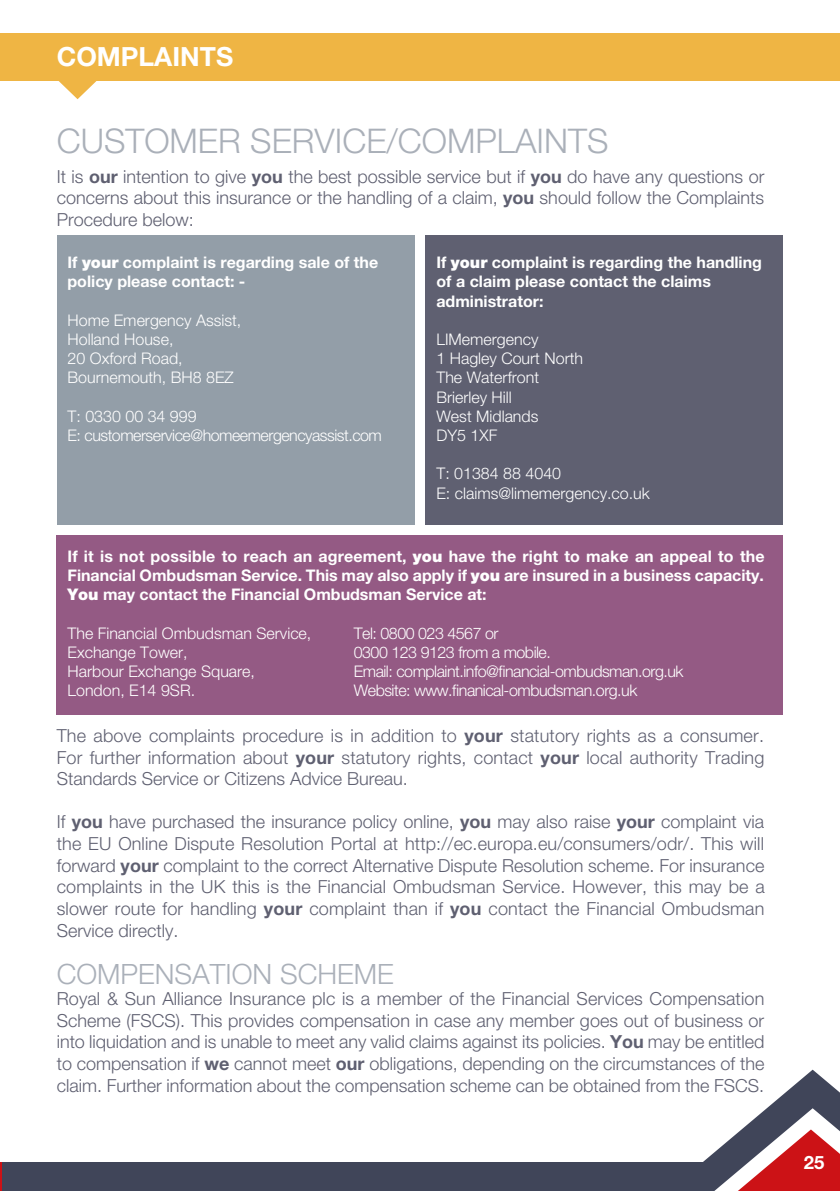
<style>
.page{position:relative;width:840px;height:1191px;background:#fff}
.page>*{position:absolute;margin:0;border:0;box-sizing:border-box;transform-origin:0 0}
.t1{font:300 34px "Helvetica Neue";color:#aab0b9}
.t2{font:300 28px "Helvetica Neue";color:#aab0b9}
.t3{font:700 26.4px "Helvetica Neue";color:#fff}
.t4{font:700 18.4px "Helvetica Neue";color:#fff}
.t5{font:300 18px/21.6px "Helvetica Neue";color:#5f6071;text-align:justify}
.t6{font:700 16px/19.2px "Helvetica Neue";color:#fff}
.t7{font:300 16px/19.2px "Helvetica Neue";color:#fff}
.t8{font:300 16px/19.2px "Helvetica Neue";letter-spacing:-.03em;color:#fff}
.s1{font-weight:700}
.s2{font-weight:900}
</style>
<div class="page">
<div style="left:2px;top:1162px;width:707px;height:29px;background:#404559"></div>
<svg style="left:703px;top:1069px;width:136px;height:122px"></svg>
<div style="left:0;top:34px;width:839px;height:47px;background:#efb544"></div>
<svg style="left:58px;top:81px;width:39px;height:18px"></svg>
<div style="left:57px;top:236px;width:357px;height:289px;background:#939ea8"></div>
<div style="left:57px;top:535px;width:725px;height:180px;background:#945a84"></div>
<div style="left:425px;top:236px;width:357px;height:289px;background:#5f6071"></div>
<hr style="left:743px;top:1188px;width:96px;height:3px;background:#cc1216">
<h3 class="t3" style="left:57px;top:40px;width:178px">COMPLAINTS</h3>
<h1 class="t1" style="left:57px;top:120px;width:553px">CUSTOMER SERVICE/COMPLAINTS</h1>
<p class="t5" style="left:57px;top:165px;width:708px">It is <span class="s1">our</span> intention to give <span class="s1">you</span> the best possible service but if <span class="s1">you</span> do have any questions or concerns about this insurance or the handling of a claim, <span class="s1">you</span> should follow the Complaints Procedure below:</p>
<p class="t6" style="left:67px;top:252px;width:312px">If <span class="s2">your</span> complaint is regarding sale of the policy please contact: -</p>
<p class="t7" style="left:67px;top:310px;width:175px">Home Emergency Assist,<br>Holland House,<br>20 Oxford Road,<br>Bournemouth, BH8 8EZ</p>
<p class="t8" style="left:67px;top:406px;width:316px">T: 0330 00 34 999<br>E: customerservice@homeemergencyassist.com</p>
<p class="t6" style="left:436px;top:252px;width:327px">If <span class="s2">your</span> complaint is regarding the handling of a claim please contact the claims administrator:</p>
<p class="t7" style="left:436px;top:329px;width:148px">LIMemergency<br>1 Hagley Court North<br>The Waterfront<br>Brierley Hill<br>West Midlands<br>DY5 1XF</p>
<p class="t7" style="left:436px;top:464px;width:215px">T: 01384 88 4040<br>E: claims@limemergency.co.uk</p>
<p class="t6" style="left:67px;top:546px;width:698px;text-align:justify">If it is not possible to reach an agreement, <span class="s2">you</span> have the right to make an appeal to the Financial Ombudsman Service. This may also apply if <span class="s2">you</span> are insured in a business capacity.<br><span class="s2">You</span> may contact the Financial Ombudsman Service at:</p>
<p class="t7" style="left:67px;top:623px;width:245px">The Financial Ombudsman Service,<br>Exchange Tower,<br>Harbour Exchange Square,<br>London, E14 9SR.</p>
<p class="t8" style="left:353px;top:623px;width:331px">Tel: 0800 023 4567 or<br>0300 123 9123 from a mobile.<br>Email: complaint.info@financial-ombudsman.org.uk Website: www.finanical-ombudsman.org.uk</p>
<p class="t5" style="left:57px;top:724px;width:708px">The above complaints procedure is in addition to <span class="s1">your</span> statutory rights as a consumer.<br>For further information about <span class="s1">your</span> statutory rights, contact <span class="s1">your</span> local authority Trading Standards Service or Citizens Advice Bureau.</p>
<p class="t5" style="left:57px;top:811px;width:709px">If <span class="s1">you</span> have purchased the insurance policy online, <span class="s1">you</span> may also raise <span class="s1">your</span> complaint via the EU Online Dispute Resolution Portal at http://ec.europa.eu/consumers/odr/. This will forward <span class="s1">your</span> complaint to the correct Alternative Dispute Resolution scheme. For insurance complaints in the UK this is the Financial Ombudsman Service. However, this may be a slower route for handling <span class="s1">your</span> complaint than if <span class="s1">you</span> contact the Financial Ombudsman Service directly.</p>
<h2 class="t2" style="left:57px;top:956px;width:338px">COMPENSATION SCHEME</h2>
<p class="t5" style="left:57px;top:987px;width:708px">Royal &amp; Sun Alliance Insurance plc is a member of the Financial Services Compensation Scheme (FSCS). This provides compensation in case any member goes out of business or into liquidation and is unable to meet any valid claims against its policies. <span class="s1">You</span> may be entitled to compensation if <span class="s1">we</span> cannot meet <span class="s1">our</span> obligations, depending on the circumstances of the claim. Further information about the compensation scheme can be obtained from the FSCS.</p>
<p class="t4" style="left:803px;top:1151px;width:22px">25</p>
</div>
